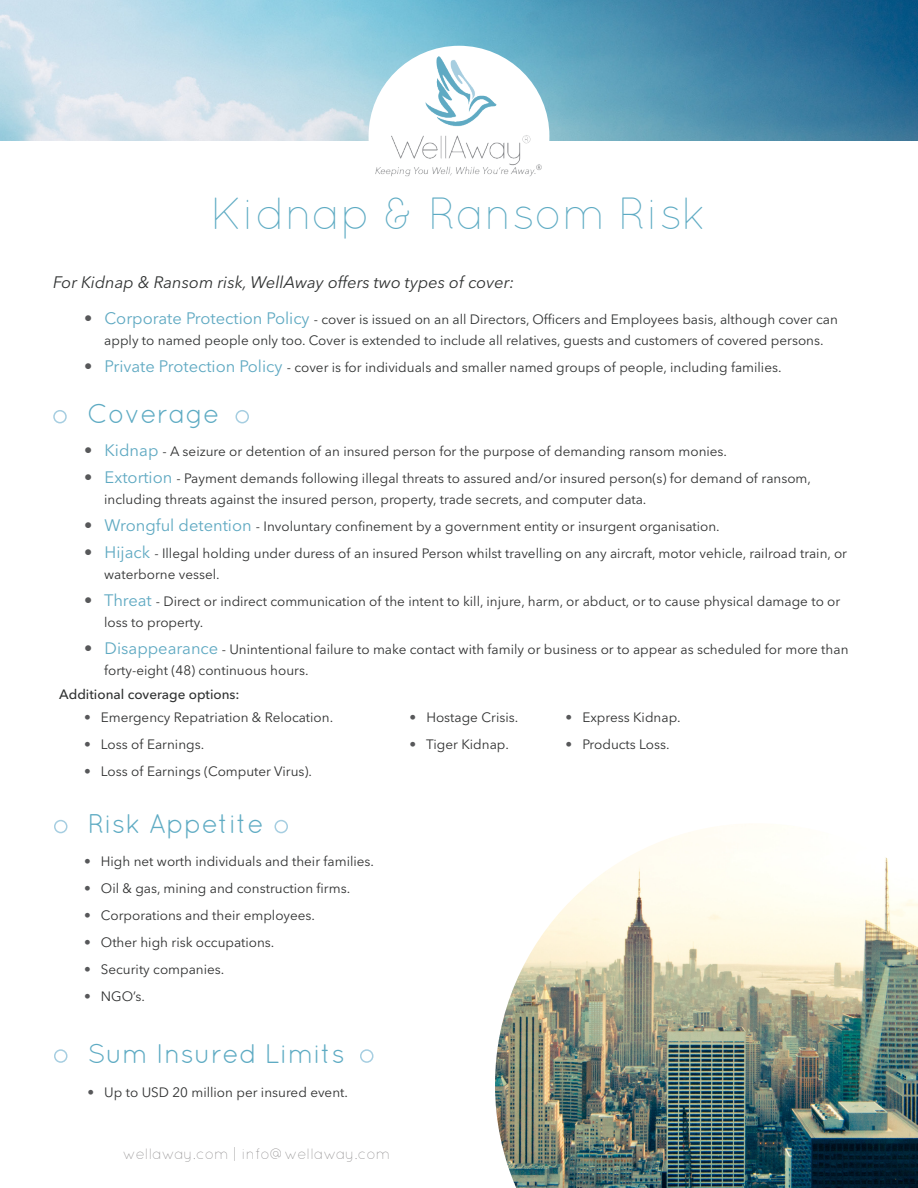
<style>
.page{position:relative;width:918px;height:1188px;background:#fff}
.page>*{position:absolute;margin:0;border:0;box-sizing:border-box;transform-origin:0 0}
.t1{font:300 45px "Quicksand";color:#5eabc3}
.t2{font:27px "Quicksand";color:#5eabc3}
.t3{font:italic 16.5px "Avenir Next";color:#303232}
.t4{font:300 15px "Quicksand";color:#878586}
.t5{font:13.5px/21px "Avenir Next";color:#303131}
.t6{font:13.5px/21px "Avenir Next";color:#303232;text-align:center}
.t7{font:500 13.5px "Avenir Next";color:#2f3131}
.s1{font-size:16.5px;color:#57585a}
.s2{font-size:16.5px;color:#5fa9c2}
.s3{color:#303131}
.s4{color:#57585a}
</style>
<div class="page">
<img style="left:0;top:0;width:918px;height:141px">
<div style="left:369px;top:46px;width:180px;height:181px;background:#fff;border-radius:50%"></div>
<div style="left:53px;top:410px;width:14px;height:13px;border:2px solid #a6cee1;border-radius:50%"></div>
<img style="left:495px;top:824px;width:423px;height:364px">
<div style="left:236px;top:410px;width:13px;height:13px;border:2px solid #a6cee1;border-radius:50%"></div>
<div style="left:54px;top:820px;width:14px;height:13px;border:2px solid #a6cee1;border-radius:50%"></div>
<div style="left:274px;top:820px;width:14px;height:13px;border:2px solid #a6cee1;border-radius:50%"></div>
<div style="left:54px;top:1049px;width:14px;height:14px;border:2px solid #a6cee1;border-radius:50%"></div>
<div style="left:360px;top:1049px;width:14px;height:14px;border:2px solid #a6cee1;border-radius:50%"></div>
<img style="left:375px;top:57px;width:168px;height:120px">
<p class="t1" style="left:211px;top:188px;width:498px">Kidnap &amp; Ransom Risk</p>
<p class="t3" style="left:53px;top:272px;width:463px">For Kidnap &amp; Ransom risk, WellAway offers two types of cover:</p>
<p class="t6" style="left:84px;top:308px;width:755px"><span class="s1">•</span> <span class="s2">Corporate Protection Policy</span> - cover is issued on an all Directors, Officers and Employees basis, although cover can apply to named people only too. Cover is extended to <span class="s3">include all relatives, guests and customers of covered persons.</span></p>
<p class="t6" style="left:84px;top:356px;width:699px"><span class="s1">•</span> <span class="s2">Private Protection Policy</span> - cover is for individuals and smaller named groups of people, including families.</p>
<p class="t2" style="left:87px;top:398px;width:134px">Coverage</p>
<p class="t5" style="left:84px;top:440px;width:645px"><span class="s1">•</span> <span class="s2">Kidnap</span> - A seizure or detention of an insured person for the purpose of demanding ransom monies.</p>
<p class="t5" style="left:104px;top:467px;width:708px;text-indent:-20px"><span class="s1">•</span> <span class="s2">Extortion</span> - Payment demands following illegal threats to assured and/or insured person(s) for demand of ransom, including threats against the insured person, property, trade secrets, and computer data.</p>
<p class="t5" style="left:84px;top:515px;width:637px"><span class="s1">•</span> <span class="s2">Wrongful detention</span> - Involuntary confinement by a government entity or insurgent organisation.</p>
<p class="t5" style="left:104px;top:542px;width:744px;text-indent:-20px"><span class="s1">•</span> <span class="s2">Hijack</span> - Illegal holding under duress of an insured Person whilst travelling on any aircraft, motor vehicle, railroad train, or waterborne vessel.</p>
<p class="t5" style="left:104px;top:590px;width:738px;text-indent:-20px"><span class="s1">•</span> <span class="s2">Threat</span> - Direct or indirect communication of the intent to kill, injure, harm, or abduct, or to cause physical damage to or loss to property.</p>
<p class="t5" style="left:104px;top:638px;width:746px;text-indent:-20px"><span class="s1">•</span> <span class="s2">Disappearance</span> - Unintentional failure to make contact with family or business or to appear as scheduled for more than forty-eight (48) continuous hours.</p>
<p class="t7" style="left:59px;top:682px;width:182px">Additional coverage options:</p>
<p class="t5" style="left:84px;top:707px;width:251px"><span class="s4">•</span> Emergency Repatriation &amp; Relocation.</p>
<p class="t5" style="left:84px;top:734px;width:122px"><span class="s4">•</span> Loss of Earnings.</p>
<p class="t5" style="left:84px;top:761px;width:230px"><span class="s4">•</span> Loss of Earnings (Computer Virus).</p>
<p class="t2" style="left:88px;top:808px;width:178px">Risk Appetite</p>
<p class="t5" style="left:84px;top:850px;width:292px"><span class="s4">•</span> High net worth individuals and their families.</p>
<p class="t5" style="left:84px;top:877px;width:268px"><span class="s4">•</span> Oil &amp; gas, mining and construction firms.</p>
<p class="t5" style="left:84px;top:904px;width:233px"><span class="s4">•</span> Corporations and their employees.</p>
<p class="t5" style="left:84px;top:931px;width:192px"><span class="s4">•</span> Other high risk occupations.</p>
<p class="t5" style="left:84px;top:958px;width:142px"><span class="s4">•</span> Security companies.</p>
<p class="t5" style="left:84px;top:985px;width:63px"><span class="s4">•</span> NGO’s.</p>
<p class="t2" style="left:88px;top:1038px;width:259px">Sum Insured Limits</p>
<p class="t5" style="left:87px;top:1081px;width:262px"><span class="s4">•</span> Up to USD 20 million per insured event.</p>
<p class="t4" style="left:123px;top:1146px;width:269px">wellaway.com | info@wellaway.com</p>
<p class="t5" style="left:409px;top:707px;width:110px"><span class="s4">•</span> Hostage Crisis.</p>
<p class="t5" style="left:409px;top:734px;width:101px"><span class="s4">•</span> Tiger Kidnap.</p>
<p class="t5" style="left:566px;top:707px;width:117px"><span class="s4">•</span> Express Kidnap.</p>
<p class="t5" style="left:566px;top:734px;width:106px"><span class="s4">•</span> Products Loss.</p>
</div>
